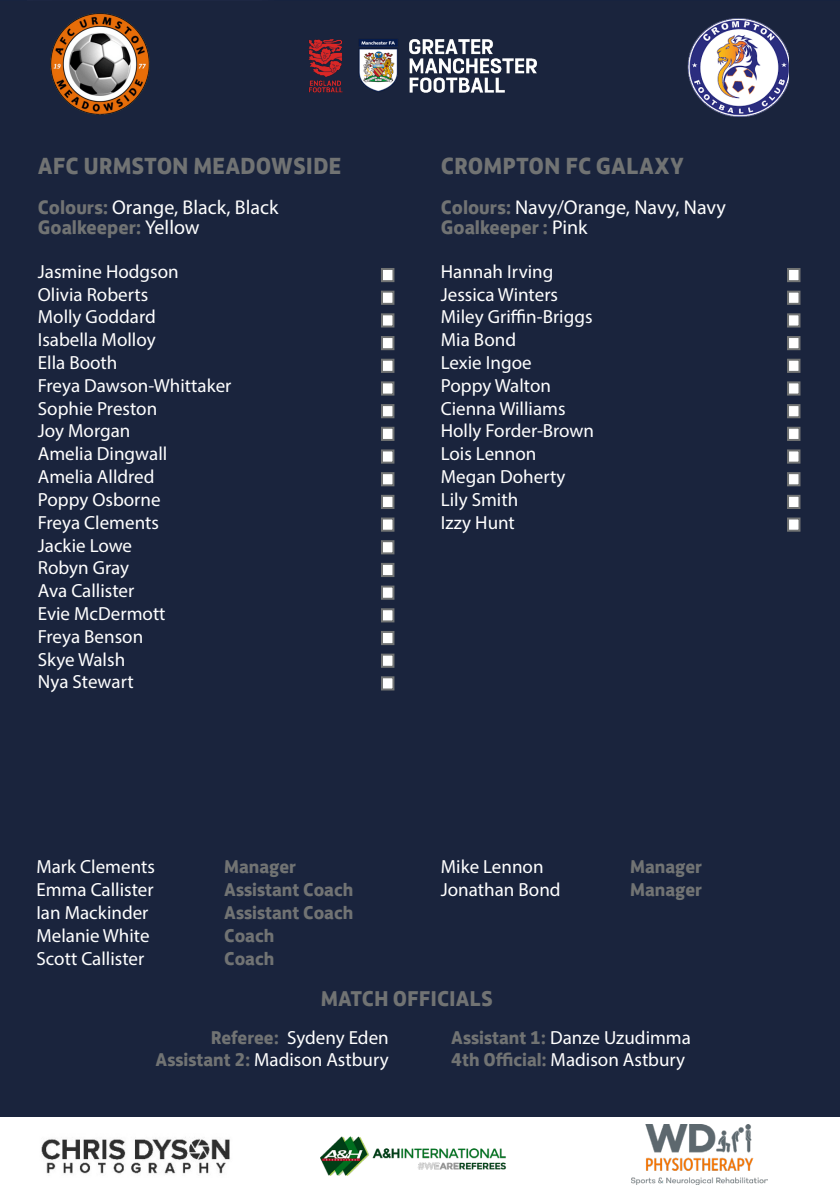
<style>
.page{position:relative;width:840px;height:1191px;background:#fff}
.page>*{position:absolute;margin:0;border:0;box-sizing:border-box;transform-origin:0 0}
.t1{font:700 24px "FS Jack";color:#717373}
.t2{font:700 22px "FS Jack";color:#717373}
.t3{font:20px "Myriad Pro";color:#fff}
.t4{font:700 20px "FS Jack";color:#717373}
.t5{font:19px "Myriad Pro";color:#fff}
.t6{font:700 19px "FS Jack";color:#717373}
.s1{font-family:"FS Jack";font-weight:700;color:#717373}
.s2{font-family:"Myriad Pro";font-weight:400;color:#fff}
</style>
<div class="page">
<div style="left:0;top:2px;width:839px;height:1115px;background:#1a243d"></div>
<img style="left:675px;top:7px;width:113px;height:113px">
<div style="left:381px;top:313px;width:13px;height:14px;background:#fff;border:2px solid #717373"></div>
<div style="left:381px;top:336px;width:13px;height:14px;background:#fff;border:2px solid #717373"></div>
<img style="left:280px;top:0;width:281px;height:122px">
<img style="left:49px;top:13px;width:101px;height:101px">
<img style="left:41px;top:1137px;width:189px;height:37px">
<img style="left:631px;top:1124px;width:135px;height:60px">
<div style="left:381px;top:268px;width:13px;height:14px;background:#fff;border:2px solid #717373"></div>
<div style="left:381px;top:291px;width:13px;height:14px;background:#fff;border:2px solid #717373"></div>
<div style="left:381px;top:404px;width:13px;height:14px;background:#fff;border:2px solid #717373"></div>
<div style="left:381px;top:427px;width:13px;height:14px;background:#fff;border:2px solid #717373"></div>
<div style="left:381px;top:359px;width:13px;height:14px;background:#fff;border:2px solid #717373"></div>
<div style="left:381px;top:381px;width:13px;height:14px;background:#fff;border:2px solid #717373"></div>
<div style="left:381px;top:495px;width:13px;height:14px;background:#fff;border:2px solid #717373"></div>
<div style="left:381px;top:517px;width:13px;height:14px;background:#fff;border:2px solid #717373"></div>
<div style="left:381px;top:449px;width:13px;height:14px;background:#fff;border:2px solid #717373"></div>
<div style="left:381px;top:472px;width:13px;height:14px;background:#fff;border:2px solid #717373"></div>
<div style="left:381px;top:585px;width:13px;height:15px;background:#fff;border:2px solid #717373"></div>
<div style="left:381px;top:608px;width:13px;height:14px;background:#fff;border:2px solid #717373"></div>
<div style="left:381px;top:540px;width:13px;height:14px;background:#fff;border:2px solid #717373"></div>
<div style="left:381px;top:563px;width:13px;height:14px;background:#fff;border:2px solid #717373"></div>
<div style="left:381px;top:676px;width:13px;height:14px;background:#fff;border:2px solid #717373"></div>
<div style="left:381px;top:631px;width:13px;height:14px;background:#fff;border:2px solid #717373"></div>
<div style="left:381px;top:653px;width:13px;height:15px;background:#fff;border:2px solid #717373"></div>
<div style="left:786px;top:313px;width:14px;height:14px;background:#fff;border:2px solid #717373"></div>
<div style="left:786px;top:336px;width:14px;height:14px;background:#fff;border:2px solid #717373"></div>
<div style="left:786px;top:268px;width:14px;height:14px;background:#fff;border:2px solid #717373"></div>
<div style="left:786px;top:291px;width:14px;height:14px;background:#fff;border:2px solid #717373"></div>
<div style="left:786px;top:404px;width:14px;height:14px;background:#fff;border:2px solid #717373"></div>
<div style="left:786px;top:427px;width:14px;height:14px;background:#fff;border:2px solid #717373"></div>
<div style="left:786px;top:359px;width:14px;height:14px;background:#fff;border:2px solid #717373"></div>
<div style="left:786px;top:381px;width:14px;height:14px;background:#fff;border:2px solid #717373"></div>
<div style="left:786px;top:495px;width:14px;height:14px;background:#fff;border:2px solid #717373"></div>
<div style="left:786px;top:517px;width:14px;height:14px;background:#fff;border:2px solid #717373"></div>
<div style="left:786px;top:449px;width:14px;height:14px;background:#fff;border:2px solid #717373"></div>
<div style="left:786px;top:472px;width:14px;height:14px;background:#fff;border:2px solid #717373"></div>
<img style="left:320px;top:1136px;width:186px;height:40px">
<p class="t1" style="left:38px;top:146px;width:305px">AFC URMSTON MEADOWSIDE</p>
<p class="t3" style="left:38px;top:195px;width:242px"><span class="s1">Colours:</span> Orange, Black, Black</p>
<p class="t4" style="left:38px;top:211px;width:163px">Goalkeeper: <span class="s2">Yellow</span></p>
<p class="t5" style="left:38px;top:260px;width:142px">Jasmine Hodgson</p>
<p class="t5" style="left:38px;top:282px;width:112px">Olivia Roberts</p>
<p class="t5" style="left:38px;top:305px;width:119px">Molly Goddard</p>
<p class="t5" style="left:38px;top:328px;width:119px">Isabella Molloy</p>
<p class="t5" style="left:38px;top:351px;width:81px">Ella Booth</p>
<p class="t5" style="left:38px;top:374px;width:195px">Freya Dawson-Whittaker</p>
<p class="t5" style="left:38px;top:396px;width:121px">Sophie Preston</p>
<p class="t5" style="left:38px;top:419px;width:94px">Joy Morgan</p>
<p class="t5" style="left:38px;top:442px;width:131px">Amelia Dingwall</p>
<p class="t5" style="left:38px;top:465px;width:118px">Amelia Alldred</p>
<p class="t5" style="left:38px;top:488px;width:124px">Poppy Osborne</p>
<p class="t5" style="left:38px;top:510px;width:123px">Freya Clements</p>
<p class="t5" style="left:38px;top:533px;width:96px">Jackie Lowe</p>
<p class="t5" style="left:38px;top:556px;width:93px">Robyn Gray</p>
<p class="t5" style="left:38px;top:579px;width:98px">Ava Callister</p>
<p class="t5" style="left:38px;top:602px;width:129px">Evie McDermott</p>
<p class="t5" style="left:38px;top:624px;width:107px">Freya Benson</p>
<p class="t5" style="left:38px;top:647px;width:89px">Skye Walsh</p>
<p class="t5" style="left:38px;top:670px;width:97px">Nya Stewart</p>
<p class="t5" style="left:36px;top:855px;width:120px">Mark Clements</p>
<p class="t5" style="left:36px;top:878px;width:119px">Emma Callister</p>
<p class="t5" style="left:36px;top:901px;width:114px">Ian Mackinder</p>
<p class="t5" style="left:36px;top:923px;width:115px">Melanie White</p>
<p class="t5" style="left:36px;top:946px;width:109px">Scott Callister</p>
<p class="t6" style="left:224px;top:851px;width:73px">Manager</p>
<p class="t6" style="left:224px;top:873px;width:130px">Assistant Coach</p>
<p class="t6" style="left:224px;top:896px;width:130px">Assistant Coach</p>
<p class="t6" style="left:224px;top:919px;width:52px">Coach</p>
<p class="t6" style="left:224px;top:942px;width:52px">Coach</p>
<p class="t1" style="left:440px;top:146px;width:244px">CROMPTON FC GALAXY</p>
<p class="t3" style="left:440px;top:195px;width:286px"><span class="s1">Colours:</span> Navy/Orange, Navy, Navy</p>
<p class="t4" style="left:440px;top:211px;width:148px">Goalkeeper : <span class="s2">Pink</span></p>
<p class="t5" style="left:440px;top:260px;width:114px">Hannah Irving</p>
<p class="t5" style="left:440px;top:282px;width:119px">Jessica Winters</p>
<p class="t5" style="left:440px;top:305px;width:153px">Miley Griffin-Briggs</p>
<p class="t5" style="left:440px;top:328px;width:77px">Mia Bond</p>
<p class="t5" style="left:440px;top:351px;width:92px">Lexie Ingoe</p>
<p class="t5" style="left:440px;top:374px;width:112px">Poppy Walton</p>
<p class="t5" style="left:440px;top:396px;width:126px">Cienna Williams</p>
<p class="t5" style="left:440px;top:419px;width:155px">Holly Forder-Brown</p>
<p class="t5" style="left:440px;top:442px;width:97px">Lois Lennon</p>
<p class="t5" style="left:440px;top:465px;width:126px">Megan Doherty</p>
<p class="t5" style="left:440px;top:488px;width:79px">Lily Smith</p>
<p class="t5" style="left:440px;top:510px;width:76px">Izzy Hunt</p>
<p class="t5" style="left:440px;top:855px;width:104px">Mike Lennon</p>
<p class="t5" style="left:440px;top:878px;width:121px">Jonathan Bond</p>
<p class="t6" style="left:630px;top:851px;width:73px">Manager</p>
<p class="t6" style="left:630px;top:873px;width:73px">Manager</p>
<p class="t2" style="left:320px;top:980px;width:173px">MATCH OFFICIALS</p>
<p class="t5" style="left:211px;top:1025px;width:179px"><span class="s1">Referee:</span> Sydeny Eden</p>
<p class="t5" style="left:155px;top:1048px;width:234px"><span class="s1">Assistant 2:</span> Madison Astbury</p>
<p class="t5" style="left:451px;top:1025px;width:241px"><span class="s1">Assistant 1:</span> Danze Uzudimma</p>
<p class="t5" style="left:451px;top:1048px;width:235px"><span class="s1">4th Official:</span> Madison Astbury</p>
</div>
